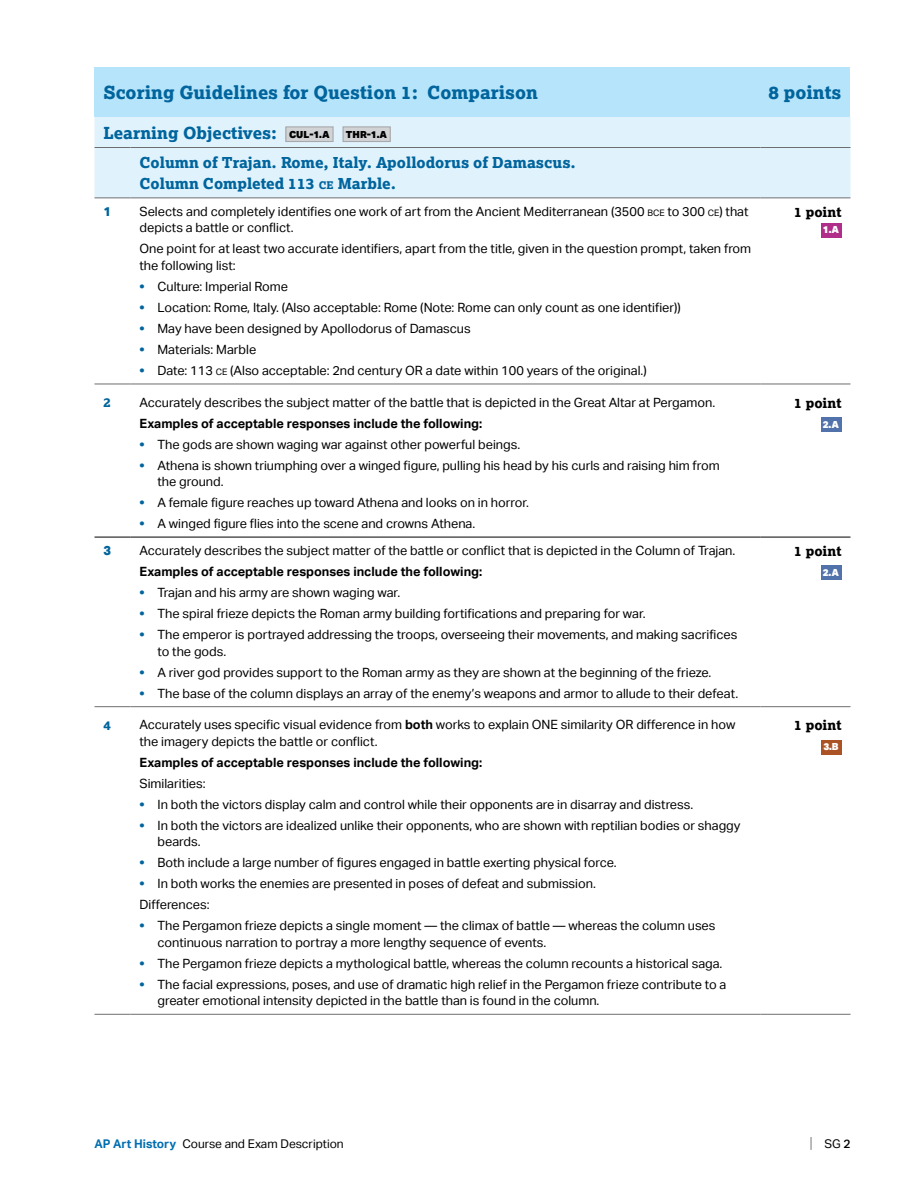
<style>
.page{position:relative;width:918px;height:1188px;background:#fff}
.page>*{position:absolute;margin:0;border:0;box-sizing:border-box;transform-origin:0 0}
.t1{font:800 18px "Lexia";color:#00649d}
.t2{font:800 16.5px "Lexia";color:#00649d}
.t3{font:800 15px/21px "Lexia";color:#00649d}
.t4{font:800 13.5px "Lexia";color:#000}
.t5{font:12.75px/16.5px "Aktiv Grotesk";color:#000}
.t6{font:700 12.75px "Aktiv Grotesk";color:#000}
.t7{font:800 12.75px "Aktiv Grotesk";color:#00649d}
.t8{font:800 12.75px "Lexia";color:#00649d}
.t9{font:12px "Aktiv Grotesk";color:#000}
.t10{font:900 9.75px "Aktiv Grotesk";color:#fff}
.s1{font-family:"Aktiv Grotesk";font-weight:900;font-size:9.75px;color:#000}
.s2{font-size:10.5px}
.s3{font-size:8.85px}
.s4{font-weight:800;color:#00649d}
.s5{font-weight:700}
.s6{font-weight:700;color:#006eb0}
.s7{font-size:15px;color:#808285}
.s8{font-weight:500}
</style>
<div class="page">
<div style="left:94px;top:68px;width:756px;height:49px;background:#b6e4fa"></div>
<div style="left:94px;top:117px;width:756px;height:81px;background:#e0f3fd"></div>
<svg style="left:94px;top:383px;width:756px;height:631px"></svg>
<hr style="left:94px;top:537px;width:36px;height:1px;background:#000">
<hr style="left:130px;top:537px;width:630px;height:1px;background:#000">
<hr style="left:760px;top:537px;width:90px;height:1px;background:#000">
<hr style="left:94px;top:384px;width:36px;height:1px;background:#6d6e71">
<hr style="left:130px;top:384px;width:630px;height:1px;background:#6d6e71">
<hr style="left:760px;top:384px;width:90px;height:1px;background:#6d6e71">
<hr style="left:94px;top:706px;width:36px;height:1px;background:#6d6e71">
<hr style="left:130px;top:706px;width:630px;height:1px;background:#6d6e71">
<hr style="left:760px;top:706px;width:90px;height:1px;background:#6d6e71">
<hr style="left:94px;top:147px;width:36px;height:1px;background:#6d6e71">
<hr style="left:130px;top:147px;width:630px;height:1px;background:#6d6e71">
<hr style="left:760px;top:147px;width:90px;height:1px;background:#6d6e71">
<hr style="left:94px;top:198px;width:36px;height:1px;background:#6d6e71">
<hr style="left:130px;top:198px;width:630px;height:1px;background:#6d6e71">
<hr style="left:760px;top:198px;width:90px;height:1px;background:#6d6e71">
<hr style="left:94px;top:1014px;width:36px;height:1px;background:#6d6e71">
<hr style="left:130px;top:1014px;width:630px;height:1px;background:#6d6e71">
<hr style="left:760px;top:1014px;width:90px;height:1px;background:#6d6e71">
<div style="left:286px;top:127px;width:47px;height:15px;background:#d1d3d4"></div>
<div style="left:285px;top:126px;width:49px;height:16px;border:1px solid #a7a9ac"></div>
<div style="left:343px;top:127px;width:47px;height:15px;background:#d1d3d4"></div>
<div style="left:342px;top:126px;width:49px;height:16px;border:1px solid #a7a9ac"></div>
<div style="left:821px;top:223px;width:21px;height:15px;background:#b12d8a"></div>
<div style="left:821px;top:417px;width:21px;height:15px;background:#5172aa"></div>
<div style="left:821px;top:565px;width:21px;height:15px;background:#5172aa"></div>
<div style="left:821px;top:740px;width:21px;height:15px;background:#ac5326"></div>
<h1 class="t1" style="left:104px;top:81px;width:436px">Scoring Guidelines for Question 1: Comparison</h1>
<h1 class="t1" style="left:768px;top:81px;width:75px">8 points</h1>
<p class="t2" style="left:104px;top:122px;width:285px">Learning Objectives: <span class="s1">CUL-1.A THR-1.A</span></p>
<p class="t3" style="left:140px;top:152px;width:438px">Column of Trajan. Rome, Italy. Apollodorus of Damascus.<br>Column Completed 113 <span class="s2">ce</span> Marble.</p>
<p class="t7" style="left:104px;top:203px;width:9px">1</p>
<p class="t5" style="left:140px;top:203px;width:611px">Selects and completely identifies one work of art from the Ancient Mediterranean (3500 <span class="s3">BCE</span> to 300 <span class="s3">CE</span>) that depicts a battle or conflict.</p>
<p class="t5" style="left:140px;top:241px;width:613px">One point for at least two accurate identifiers, apart from the title, given in the question prompt, taken from the following list:</p>
<p class="t5" style="left:140px;top:278px;width:150px"><span class="s4">•</span> Culture: Imperial Rome</p>
<p class="t5" style="left:140px;top:299px;width:543px"><span class="s4">•</span> Location: Rome, Italy. (Also acceptable: Rome (Note: Rome can only count as one identifier))</p>
<p class="t5" style="left:140px;top:320px;width:333px"><span class="s4">•</span> May have been designed by Apollodorus of Damascus</p>
<p class="t5" style="left:140px;top:341px;width:118px"><span class="s4">•</span> Materials: Marble</p>
<p class="t5" style="left:140px;top:362px;width:509px"><span class="s4">•</span> Date: 113 <span class="s3">CE</span> (Also acceptable: 2nd century OR a date within 100 years of the original.)</p>
<p class="t4" style="left:794px;top:203px;width:49px">1 point</p>
<p class="t10" style="left:823px;top:224px;width:18px">1.A</p>
<p class="t8" style="left:104px;top:394px;width:9px">2</p>
<p class="t5" style="left:140px;top:394px;width:577px">Accurately describes the subject matter of the battle that is depicted in the Great Altar at Pergamon.</p>
<p class="t6" style="left:140px;top:416px;width:344px">Examples of acceptable responses include the following:</p>
<p class="t5" style="left:140px;top:436px;width:382px"><span class="s4">•</span> The gods are shown waging war against other powerful beings.</p>
<p class="t5" style="left:158px;top:457px;width:564px;text-indent:-18px"><span class="s4">•</span> Athena is shown triumphing over a winged figure, pulling his head by his curls and raising him from the ground.</p>
<p class="t5" style="left:140px;top:494px;width:391px"><span class="s4">•</span> A female figure reaches up toward Athena and looks on in horror.</p>
<p class="t5" style="left:140px;top:515px;width:337px"><span class="s4">•</span> A winged figure flies into the scene and crowns Athena.</p>
<p class="t7" style="left:104px;top:542px;width:9px">3</p>
<p class="t5" style="left:140px;top:543px;width:597px">Accurately describes the subject matter of the battle or conflict that is depicted in the Column of Trajan.</p>
<p class="t6" style="left:140px;top:564px;width:344px">Examples of acceptable responses include the following:</p>
<p class="t5" style="left:140px;top:585px;width:262px"><span class="s4">•</span> Trajan and his army are shown waging war.</p>
<p class="t5" style="left:140px;top:606px;width:508px"><span class="s4">•</span> The spiral frieze depicts the Roman army building fortifications and preparing for war.</p>
<p class="t5" style="left:158px;top:627px;width:581px;text-indent:-18px"><span class="s4">•</span> The emperor is portrayed addressing the troops, overseeing their movements, and making sacrifices to the gods.</p>
<p class="t5" style="left:140px;top:664px;width:573px"><span class="s4">•</span> A river god provides support to the Roman army as they are shown at the beginning of the frieze.</p>
<p class="t5" style="left:140px;top:685px;width:600px"><span class="s4">•</span> The base of the column displays an array of the enemy’s weapons and armor to allude to their defeat.</p>
<p class="t8" style="left:104px;top:717px;width:9px">4</p>
<p class="t5" style="left:140px;top:717px;width:597px">Accurately uses specific visual evidence from <span class="s5">both</span> works to explain ONE similarity OR difference in how the imagery depicts the battle or conflict.</p>
<p class="t6" style="left:140px;top:755px;width:344px">Examples of acceptable responses include the following:</p>
<p class="t5" style="left:140px;top:775px;width:68px">Similarities:</p>
<p class="t5" style="left:140px;top:796px;width:555px"><span class="s4">•</span> In both the victors display calm and control while their opponents are in disarray and distress.</p>
<p class="t5" style="left:158px;top:817px;width:585px;text-indent:-18px"><span class="s4">•</span> In both the victors are idealized unlike their opponents, who are shown with reptilian bodies or shaggy beards.</p>
<p class="t5" style="left:140px;top:855px;width:479px"><span class="s4">•</span> Both include a large number of figures engaged in battle exerting physical force.</p>
<p class="t5" style="left:140px;top:873px;width:458px;line-height:21px"><span class="s4">•</span> In both works the enemies are presented in poses of defeat and submission.<br>Differences:</p>
<p class="t5" style="left:158px;top:918px;width:559px;text-indent:-18px"><span class="s4">•</span> The Pergamon frieze depicts a single moment — the climax of battle — whereas the column uses continuous narration to portray a more lengthy sequence of events.</p>
<p class="t5" style="left:140px;top:955px;width:584px"><span class="s4">•</span> The Pergamon frieze depicts a mythological battle, whereas the column recounts a historical saga.</p>
<p class="t5" style="left:158px;top:976px;width:570px;text-indent:-18px"><span class="s4">•</span> The facial expressions, poses, and use of dramatic high relief in the Pergamon frieze contribute to a greater emotional intensity depicted in the battle than is found in the column.</p>
<p class="t4" style="left:794px;top:394px;width:49px">1 point</p>
<p class="t10" style="left:823px;top:418px;width:18px">2.A</p>
<p class="t4" style="left:794px;top:543px;width:49px">1 point</p>
<p class="t10" style="left:823px;top:566px;width:18px">2.A</p>
<p class="t4" style="left:794px;top:717px;width:49px">1 point</p>
<p class="t10" style="left:823px;top:741px;width:17px">3.B</p>
<p class="t9" style="left:94px;top:1136px;width:251px"><span class="s6">AP Art History</span> Course and Exam Description</p>
<p class="t9" style="left:810px;top:1136px;width:42px"><span class="s7">|</span> SG <span class="s8">2</span></p>
</div>
